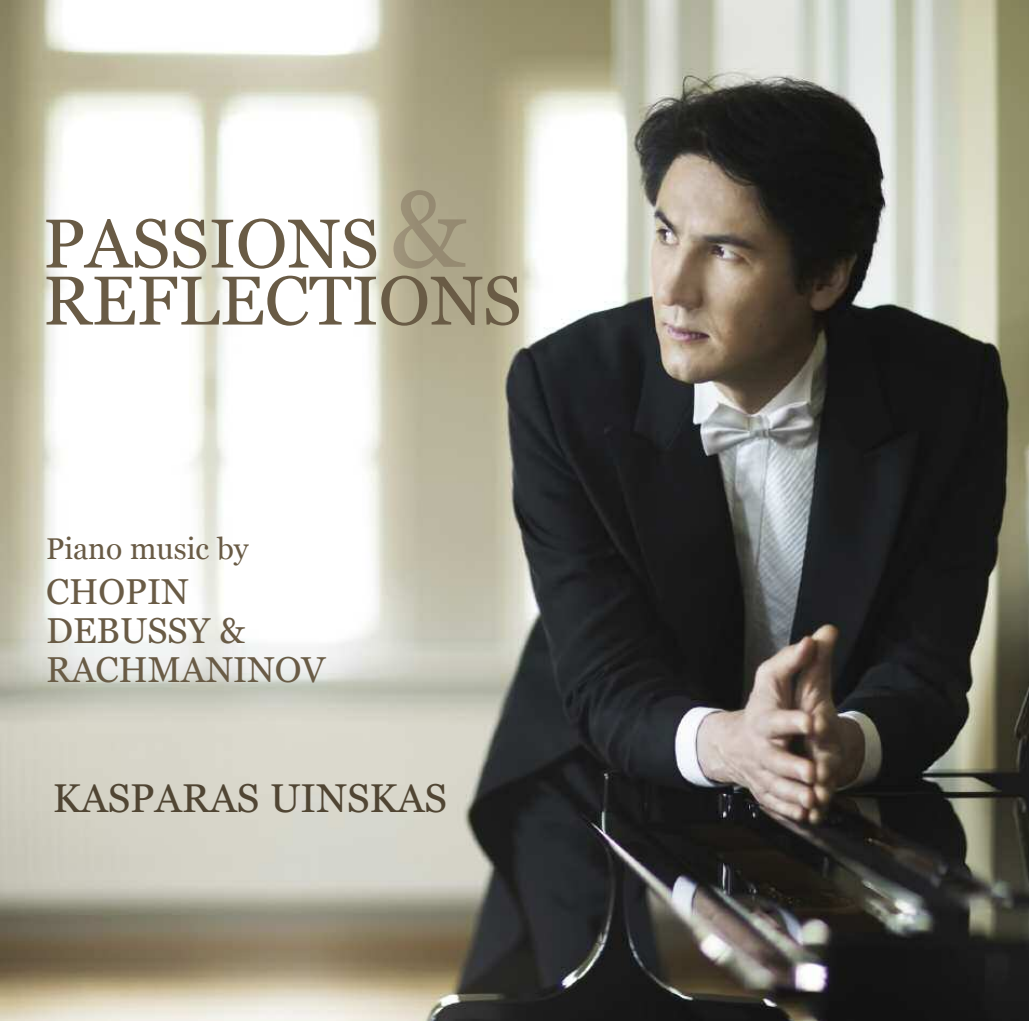
<style>
.page{position:relative;width:1029px;height:1021px;background:#fff}
.page>*{position:absolute;margin:0;border:0;box-sizing:border-box;transform-origin:0 0}
.t1{font:69px/57px "Georgia";color:#695b45}
.t2{font:40.2px "Georgia";color:#504533}
.t3{font:36px/39px "Georgia";color:#695b45}
.t4{font:30px "Georgia";color:#695b45}
</style>
<div class="page">
<img style="left:0;top:0;width:1029px;height:1020px">
<img style="left:393px;top:190px;width:73px;height:79px">
<h1 class="t1" style="left:43px;top:215px;width:480px">PASSIONS<br>REFLECTIONS</h1>
<p class="t4" style="left:46px;top:531px;width:204px">PIANO MUSIC BY</p>
<p class="t3" style="left:46px;top:571px;width:281px">CHOPIN<br>DEBUSSY &amp;<br>RACHMANINOV</p>
<p class="t2" style="left:53px;top:774px;width:396px">KASPARAS UINSKAS</p>
</div>
